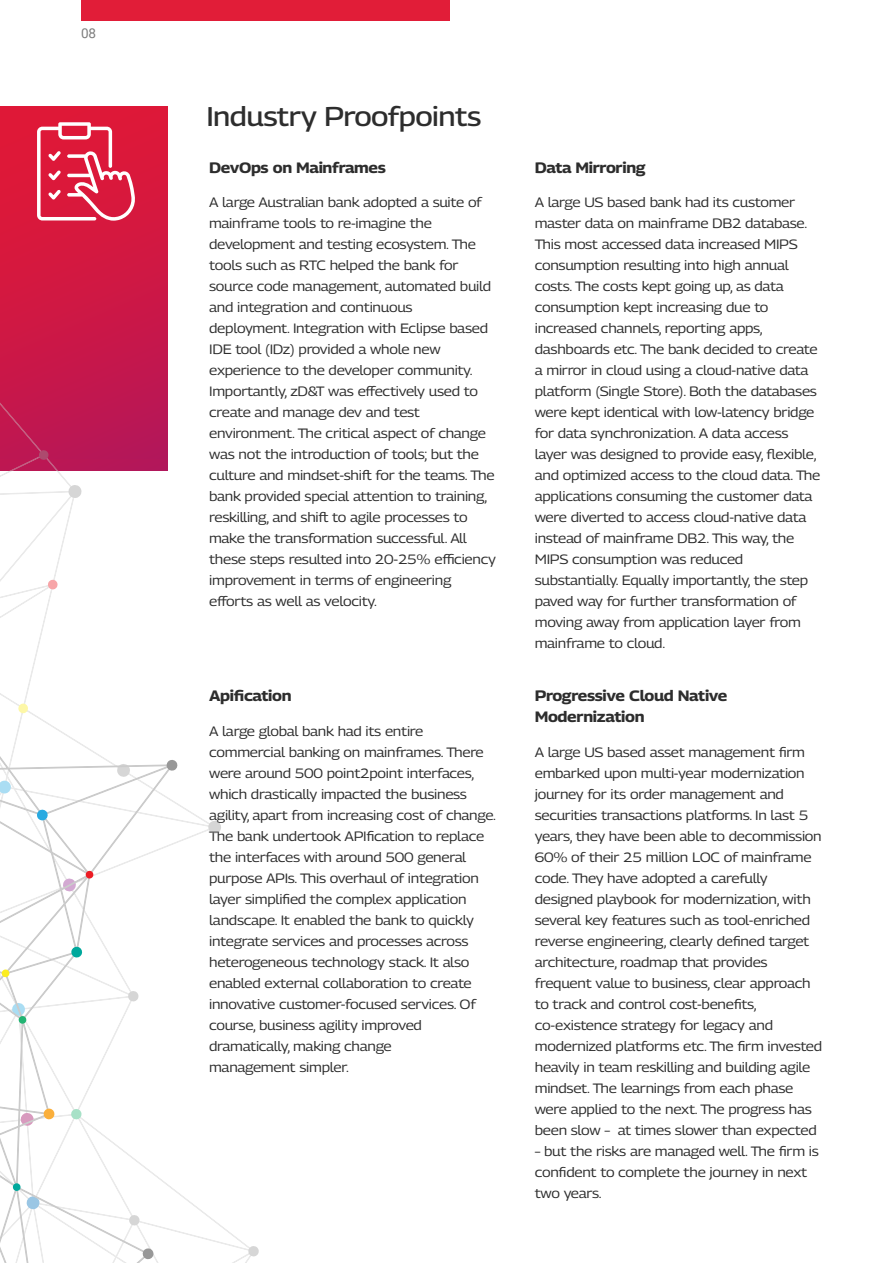
<style>
.page{position:relative;width:893px;height:1263px;background:#fff}
.page>*{position:absolute;margin:0;border:0;box-sizing:border-box;transform-origin:0 0}
.t1{font:500 27px "Georama Semi Expanded";letter-spacing:-.02em;color:#2d2d2d}
.t2{font:700 15px/21px "Georama Semi Expanded";letter-spacing:-.02em;color:#2d2d2d}
.t3{font:13.5px/21px "Georama Semi Expanded";letter-spacing:-.02em;color:#2d2d2d}
.t4{font:13.5px "Roboto";color:#7c7c7c}
</style>
<div class="page">
<div style="left:0;top:106px;width:167px;height:353px;background:#d6183e"></div>
<div style="left:81px;top:0;width:368px;height:20px;background:#e11d38"></div>
<svg style="left:0;top:314px;width:259px;height:949px"></svg>
<svg style="left:36px;top:809px;width:12px;height:12px"></svg>
<svg style="left:166px;top:759px;width:12px;height:12px"></svg>
<svg style="left:43px;top:1108px;width:12px;height:12px"></svg>
<svg style="left:142px;top:1248px;width:12px;height:12px"></svg>
<svg style="left:71px;top:946px;width:12px;height:12px"></svg>
<svg style="left:11px;top:1003px;width:16px;height:21px"></svg>
<svg style="left:85px;top:870px;width:9px;height:9px"></svg>
<svg style="left:1px;top:969px;width:9px;height:8px"></svg>
<svg style="left:12px;top:1183px;width:28px;height:26px"></svg>
<svg style="left:37px;top:122px;width:98px;height:99px"></svg>
<p class="t4" style="left:81px;top:24px;width:17px">08</p>
<h1 class="t1" style="left:206px;top:97px;width:276px">Industry Proofpoints</h1>
<p class="t2" style="left:209px;top:157px;width:178px">DevOps on Mainframes</p>
<p class="t3" style="left:209px;top:192px;width:288px">A large Australian bank adopted a suite of mainframe tools to re-imagine the development and testing ecosystem. The tools such as RTC helped the bank for source code management, automated build and integration and continuous deployment. Integration with Eclipse based IDE tool (IDz) provided a whole new experience to the developer community.<br>Importantly, zD&amp;T was effectively used to create and manage dev and test environment. The critical aspect of change was not the introduction of tools; but the culture and mindset-shift for the teams. The bank provided special attention to training, reskilling, and shift to agile processes to make the transformation successful. All these steps resulted into 20-25% efficiency improvement in terms of engineering efforts as well as velocity.</p>
<p class="t2" style="left:209px;top:685px;width:84px">Apification</p>
<p class="t3" style="left:209px;top:720px;width:288px">A large global bank had its entire commercial banking on mainframes. There were around 500 point2point interfaces, which drastically impacted the business agility, apart from increasing cost of change.<br>The bank undertook APIfication to replace the interfaces with around 500 general purpose APIs. This overhaul of integration layer simplified the complex application landscape. It enabled the bank to quickly integrate services and processes across heterogeneous technology stack. It also enabled external collaboration to create innovative customer-focused services. Of course, business agility improved dramatically, making change<br>management simpler.</p>
<p class="t2" style="left:535px;top:157px;width:113px">Data Mirroring</p>
<p class="t3" style="left:535px;top:192px;width:287px">A large US based bank had its customer master data on mainframe DB2 database.<br>This most accessed data increased MIPS consumption resulting into high annual costs. The costs kept going up, as data consumption kept increasing due to increased channels, reporting apps, dashboards etc. The bank decided to create a mirror in cloud using a cloud-native data platform (Single Store). Both the databases were kept identical with low-latency bridge for data synchronization. A data access layer was designed to provide easy, flexible, and optimized access to the cloud data. The applications consuming the customer data were diverted to access cloud-native data instead of mainframe DB2. This way, the MIPS consumption was reduced substantially. Equally importantly, the step paved way for further transformation of moving away from application layer from mainframe to cloud.</p>
<p class="t2" style="left:535px;top:685px;width:194px">Progressive Cloud Native<br>Modernization</p>
<p class="t3" style="left:535px;top:741px;width:289px">A large US based asset management firm embarked upon multi-year modernization journey for its order management and securities transactions platforms. In last 5 years, they have been able to decommission 60% of their 25 million LOC of mainframe code. They have adopted a carefully designed playbook for modernization, with several key features such as tool-enriched reverse engineering, clearly defined target architecture, roadmap that provides frequent value to business, clear approach to track and control cost-benefits, co-existence strategy for legacy and modernized platforms etc. The firm invested heavily in team reskilling and building agile mindset. The learnings from each phase were applied to the next. The progress has been slow – at times slower than expected</p>
<p class="t3" style="left:535px;top:1140px;width:286px">– but the risks are managed well. The firm is confident to complete the journey in next two years.</p>
</div>
